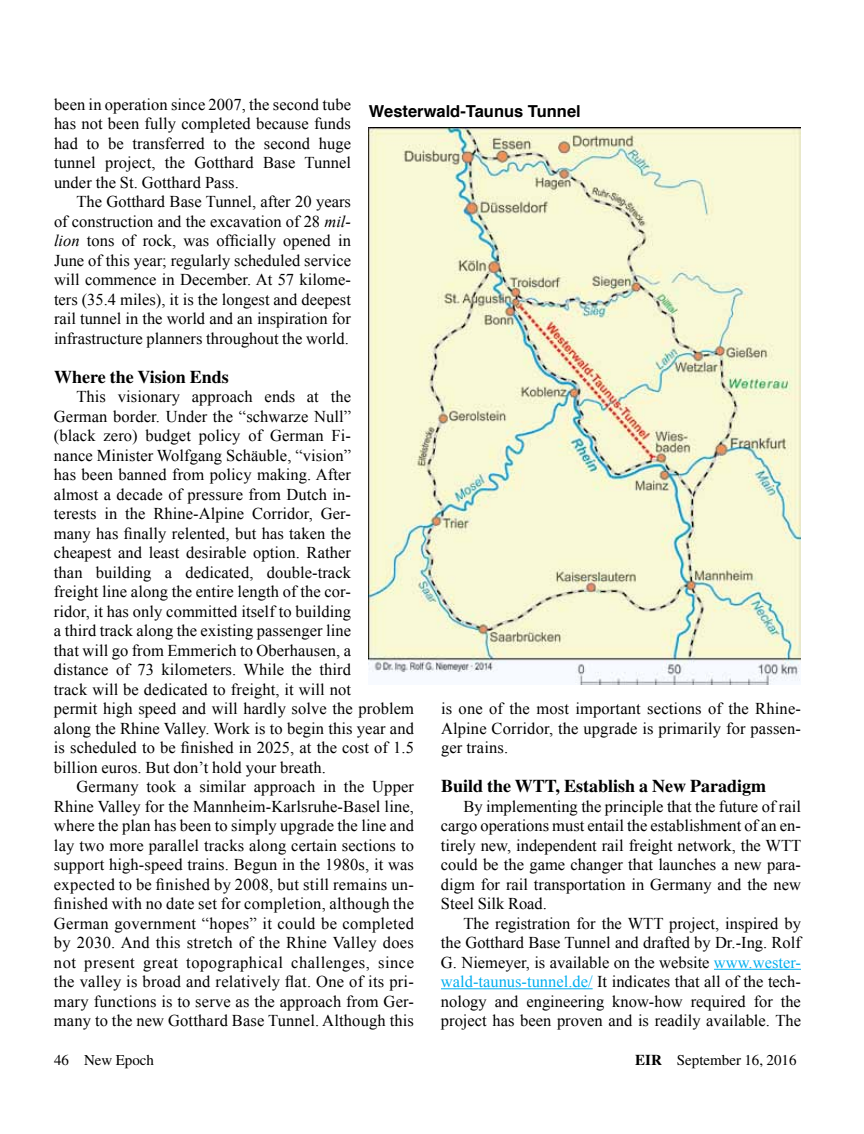
<style>
.page{position:relative;width:864px;height:1134px;background:#fff}
.page>*{position:absolute;margin:0;border:0;box-sizing:border-box;transform-origin:0 0}
.t1{font:700 18px "Times";color:#000}
.t2{font:16.5px/19.5px "Times New Roman";letter-spacing:.005em;color:#000;text-align:justify}
.t3{font:700 16.5px "Helvetica";color:#000}
.t4{font:15px "Times";color:#000}
.s1{font-style:italic}
.s2{color:#00aeef}
.s3{font-weight:700}
</style>
<div class="page">
<hr style="left:714px;top:969px;width:87px;height:1px;background:#00aeef">
<hr style="left:441px;top:988px;width:152px;height:1px;background:#00aeef">
<img style="left:369px;top:127px;width:432px;height:557px">
<p class="t2" style="left:54px;top:94px;width:299px">been in operation since 2007, the second tube has not been fully completed because funds had to be transferred to the second huge tunnel project, the Gotthard Base Tunnel under the St. Gotthard Pass.</p>
<p class="t2" style="left:54px;top:191px;width:299px;text-indent:23px">The Gotthard Base Tunnel, after 20 years of construction and the excavation of 28 <span class="s1">mil&shy;lion</span> tons of rock, was officially opened in June of this year; regularly scheduled service will commence in December. At 57 kilome&shy;ters (35.4 miles), it is the longest and deepest rail tunnel in the world and an inspiration for infrastructure planners throughout the world.</p>
<p class="t1" style="left:54px;top:366px;width:176px">Where the Vision Ends</p>
<p class="t2" style="left:54px;top:386px;width:362px;text-align:left;text-indent:23px">This visionary approach ends at the<br>German border. Under the “schwarze Null”<br>(black zero) budget policy of German Fi-<br>nance Minister Wolfgang Schäuble, “vision”<br>has been banned from policy making. After<br>almost a decade of pressure from Dutch in-<br>terests in the Rhine-Alpine Corridor, Ger-<br>many has finally relented, but has taken the<br>cheapest and least desirable option. Rather<br>than building a dedicated, double-track<br>freight line along the entire length of the cor-<br>ridor, it has only committed itself to building<br>a third track along the existing passenger line<br>that will go from Emmerich to Oberhausen, a<br>distance of 73 kilometers. While the third<br>track will be dedicated to freight, it will not<br>permit high speed and will hardly solve the problem along the Rhine Valley. Work is to begin this year and is scheduled to be finished in 2025, at the cost of 1.5 billion euros. But don’t hold your breath.</p>
<p class="t2" style="left:54px;top:777px;width:362px;text-indent:23px">Germany took a similar approach in the Upper Rhine Valley for the Mannheim-Karlsruhe-Basel line, where the plan has been to simply upgrade the line and lay two more parallel tracks along certain sections to support high-speed trains. Begun in the 1980s, it was expected to be finished by 2008, but still remains un&shy;finished with no date set for completion, although the German government “hopes” it could be completed by 2030. And this stretch of the Rhine Valley does not present great topographical challenges, since the valley is broad and relatively flat. One of its pri&shy;mary functions is to serve as the approach from Ger&shy;many to the new Gotthard Base Tunnel. Although this</p>
<p class="t3" style="left:369px;top:98px;width:213px">Westerwald-Taunus Tunnel</p>
<p class="t2" style="left:441px;top:698px;width:362px">is one of the most important sections of the Rhine-Alpine Corridor, the upgrade is primarily for passen&shy;ger trains.</p>
<p class="t1" style="left:441px;top:775px;width:327px">Build the WTT, Establish a New Paradigm</p>
<p class="t2" style="left:441px;top:796px;width:362px;text-indent:23px">By implementing the principle that the future of rail cargo operations must entail the establishment of an en&shy;tirely new, independent rail freight network, the WTT could be the game changer that launches a new para&shy;digm for rail transportation in Germany and the new Steel Silk Road.</p>
<p class="t2" style="left:441px;top:913px;width:362px;text-indent:23px">The registration for the WTT project, inspired by the Gotthard Base Tunnel and drafted by Dr.-Ing. Rolf G. Niemeyer, is available on the website <span class="s2">www.wester&shy;wald-taunus-tunnel.de/</span> It indicates that all of the tech&shy;nology and engineering know-how required for the project has been proven and is readily available. The</p>
<p class="t4" style="left:54px;top:1052px;width:102px">46 New Epoch</p>
<p class="t4" style="left:635px;top:1052px;width:163px"><span class="s3">EIR</span> September 16, 2016</p>
</div>
